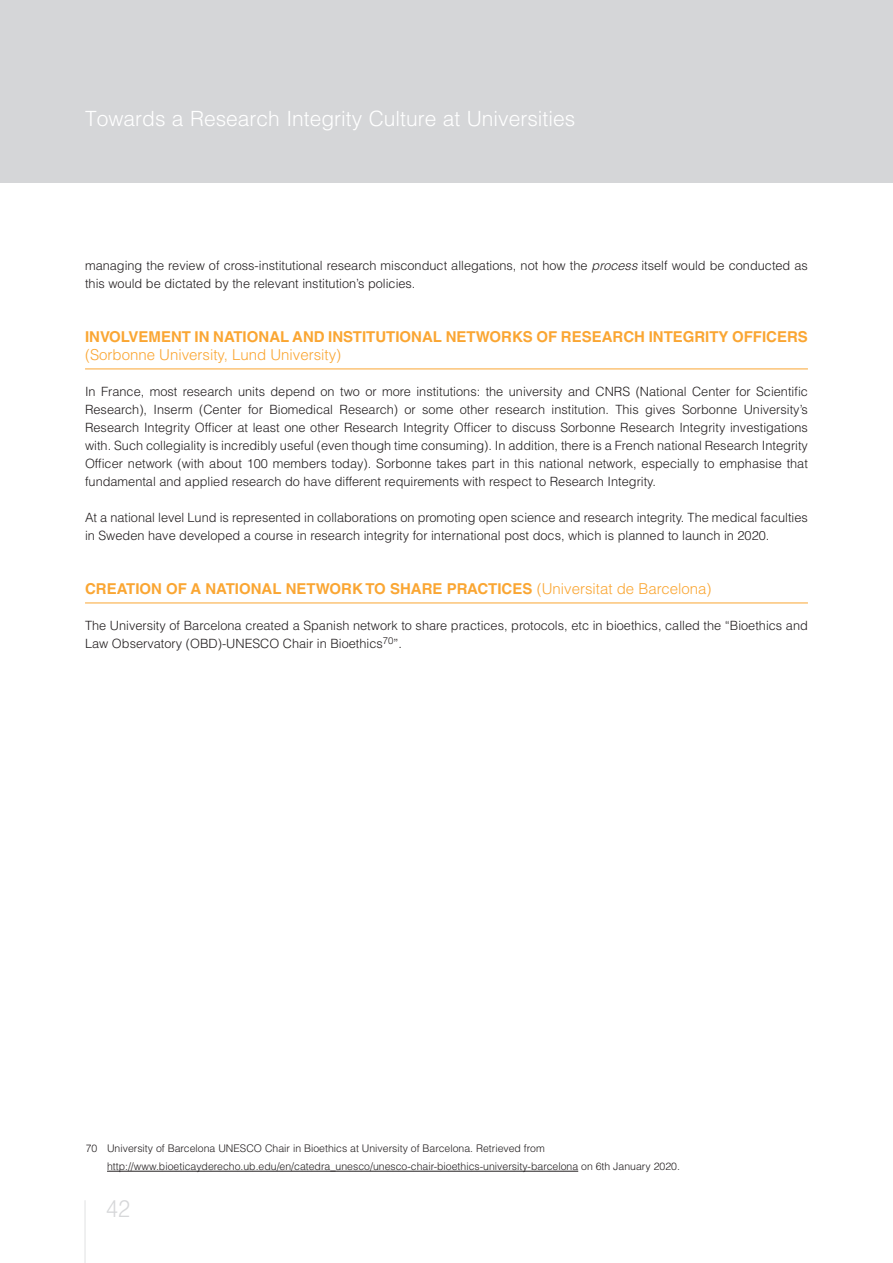
<style>
.page{position:relative;width:893px;height:1263px;background:#fff}
.page>*{position:absolute;margin:0;border:0;box-sizing:border-box;transform-origin:0 0}
.t1{font:300 24px "Helvetica LT Std";color:#d6d7d9;scale:.9 1}
.t2{font:300 21px "Helvetica LT Std";color:#fff}
.titel_lijn_wit{font:700 15px/18px "Helvetica LT Std";color:#faa633}
.t3{font:300 12.75px/18px "Helvetica LT Std";color:#231f20}
.Heading_1{font:300 10.5px "Helvetica LT Std";color:#231f20}
.s1{font-style:italic}
.s2{font-weight:300}
</style>
<div class="page">
<div style="left:0;top:0;width:893px;height:183px;background:#d5d6d8"></div>
<hr style="left:84px;top:1200px;width:2px;height:63px;background:#eaebec">
<hr style="left:85px;top:369px;width:723px;height:1px;background:#faa633">
<hr style="left:85px;top:603px;width:723px;height:1px;background:#faa633">
<hr style="left:107px;top:1171px;width:471px;height:1px;background:#231f20">
<h2 class="t2" style="left:85px;top:105px;width:492px">Towards a Research Integrity Culture at Universities</h2>
<p class="t3" style="left:85px;top:256px;width:724px">managing the review of cross-institutional research misconduct allegations, not how the <span class="s1">process</span> itself would be conducted as this would be dictated by the relevant institution’s policies.</p>
<p class="titel_lijn_wit" style="left:85px;top:327px;width:724px">INVOLVEMENT IN NATIONAL AND INSTITUTIONAL NETWORKS OF RESEARCH INTEGRITY OFFICERS <span class="s2">(Sorbonne University, Lund University)</span></p>
<p class="t3" style="left:85px;top:382px;width:724px;text-align:justify">In France, most research units depend on two or more institutions: the university and CNRS (National Center for Scientific Research), Inserm (Center for Biomedical Research) or some other research institution. This gives Sorbonne University’s Research Integrity Officer at least one other Research Integrity Officer to discuss Sorbonne Research Integrity investigations with. Such collegiality is incredibly useful (even though time consuming). In addition, there is a French national Research Integrity Officer network (with about 100 members today). Sorbonne takes part in this national network, especially to emphasise that fundamental and applied research do have different requirements with respect to Research Integrity.</p>
<p class="t3" style="left:85px;top:508px;width:724px">At a national level Lund is represented in collaborations on promoting open science and research integrity. The medical faculties in Sweden have developed a course in research integrity for international post docs, which is planned to launch in 2020.</p>
<p class="titel_lijn_wit" style="left:85px;top:579px;width:628px">CREATION OF A NATIONAL NETWORK TO SHARE PRACTICES <span class="s2">(Universitat de Barcelona)</span></p>
<p class="t3" style="left:85px;top:616px;width:724px">The University of Barcelona created a Spanish network to share practices, protocols, etc in bioethics, called the “Bioethics and<br>Law Observatory (OBD)-UNESCO Chair in Bioethics<sup>70</sup>”.</p>
<p class="Heading_1" style="left:86px;top:1142px;width:460px">70 University of Barcelona UNESCO Chair in Bioethics at University of Barcelona. Retrieved from</p>
<p class="Heading_1" style="left:107px;top:1160px;width:574px">http://www.bioeticayderecho.ub.edu/en/catedra_unesco/unesco-chair-bioethics-university-barcelona on 6th January 2020.</p>
<h1 class="t1" style="left:106px;top:1194px;width:28px">42</h1>
</div>
